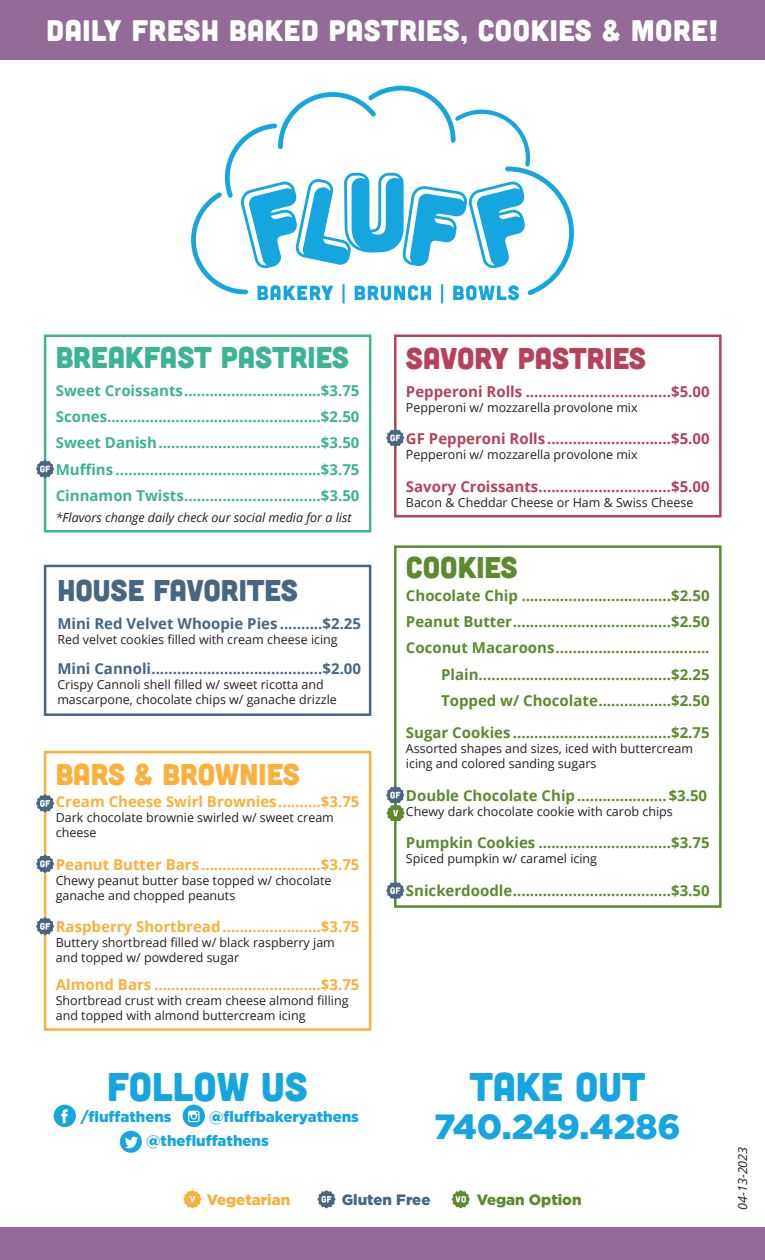
<style>
.page{position:relative;width:765px;height:1260px;background:#fff}
.page>*{position:absolute;margin:0;border:0;box-sizing:border-box;transform-origin:0 0}
.t1{font:40px "Cubano";color:#16a6df}
.t2{font:900 35px "Gotham";color:#16a6df}
.t3{font:30px "Cubano";color:#3bb394}
.t4{font:30px "Cubano";color:#b54259}
.t5{font:30px "Cubano";color:#476682}
.t6{font:30px "Cubano";color:#fab03b}
.t7{font:30px "Cubano";color:#5c8a2e}
.t8{font:29.75px "Cubano";letter-spacing:.02em;color:#fff}
.t9{font:700 15px "Open Sans";color:#5c8a2e}
.t10{font:700 15px "Open Sans";color:#3bb394}
.t11{font:700 15px "Open Sans";color:#fab03b}
.t12{font:700 15px "Open Sans";color:#b54259}
.t13{font:700 15px "Open Sans";color:#476682}
.t14{font:900 15px/23.8px "Gotham";color:#16a6df}
.t15{font:900 15px "Gotham";color:#5c8a2e}
.t16{font:900 15px "Gotham";color:#fab03b}
.t17{font:900 15px "Gotham";color:#476682}
.t18{font:12.5px/15px "Open Sans";color:#231f20}
.t19{font:italic 12.5px "Open Sans";color:#231f20}
</style>
<div class="page">
<div style="left:0;top:0;width:765px;height:60px;background:#946a98"></div>
<div style="left:0;top:1228px;width:765px;height:32px;background:#946a98"></div>
<div style="left:44px;top:751px;width:327px;height:280px;border:2px solid #fab03b"></div>
<svg style="left:36px;top:917px;width:18px;height:18px"></svg>
<svg style="left:36px;top:855px;width:18px;height:18px"></svg>
<svg style="left:36px;top:794px;width:18px;height:18px"></svg>
<div style="left:44px;top:334px;width:327px;height:198px;border:2px solid #3bb394"></div>
<svg style="left:36px;top:460px;width:18px;height:18px"></svg>
<div style="left:394px;top:545px;width:328px;height:363px;border:2px solid #5c8a2e"></div>
<svg style="left:386px;top:882px;width:18px;height:18px"></svg>
<svg style="left:386px;top:786px;width:19px;height:36px"></svg>
<svg style="left:452px;top:1190px;width:18px;height:18px"></svg>
<svg style="left:318px;top:1190px;width:18px;height:18px"></svg>
<svg style="left:183px;top:1190px;width:18px;height:18px"></svg>
<hr style="left:343px;top:284px;width:2px;height:20px;background:#16a6df">
<hr style="left:441px;top:284px;width:2px;height:20px;background:#16a6df">
<svg style="left:191px;top:86px;width:383px;height:214px"></svg>
<div style="left:394px;top:334px;width:328px;height:184px;border:2px solid #b54259"></div>
<svg style="left:386px;top:429px;width:18px;height:18px"></svg>
<div style="left:44px;top:565px;width:327px;height:151px;border:2px solid #476682"></div>
<div style="left:183px;top:1105px;width:22px;height:22px;background:#16a6df;border-radius:50%"></div>
<svg style="left:188px;top:1111px;width:12px;height:11px"></svg>
<div style="left:54px;top:1105px;width:22px;height:22px;background:#16a6df;border-radius:50%"></div>
<svg style="left:61px;top:1109px;width:7px;height:14px"></svg>
<div style="left:120px;top:1131px;width:22px;height:22px;background:#16a6df;border-radius:50%"></div>
<svg style="left:125px;top:1137px;width:13px;height:11px"></svg>
<p class="t8" style="left:47px;top:12px;width:673px">DAILY FRESH BAKED PASTRIES, COOKIES &amp; MORE!</p>
<p class="t3" style="left:56px;top:338px;width:295px">BREAKFAST PASTRIES</p>
<p class="t10" style="left:56px;top:380px;width:305px">Sweet Croissants................................$3.75</p>
<p class="t10" style="left:56px;top:406px;width:305px">Scones..................................................$2.50</p>
<p class="t10" style="left:56px;top:432px;width:305px">Sweet Danish......................................$3.50</p>
<p class="t10" style="left:56px;top:458px;width:305px">Muffins ................................................$3.75</p>
<p class="t10" style="left:56px;top:485px;width:305px">Cinnamon Twists................................$3.50</p>
<p class="t19" style="left:56px;top:509px;width:297px">*Flavors change daily check our social media for a list</p>
<p class="t5" style="left:57px;top:572px;width:242px">HOUSE FAVORITES</p>
<p class="t13" style="left:57px;top:613px;width:305px">Mini Red Velvet Whoopie Pies ..........$2.25</p>
<p class="t18" style="left:57px;top:631px;width:282px">Red velvet cookies filled with cream cheese icing</p>
<p class="t13" style="left:57px;top:658px;width:305px">Mini Cannoli........................................$2.00</p>
<p class="t18" style="left:57px;top:677px;width:281px">Crispy Cannoli shell filled w/ sweet ricotta and mascarpone, chocolate chips w/ ganache drizzle</p>
<p class="t6" style="left:56px;top:755px;width:246px">BARS &amp; BROWNIES</p>
<p class="t11" style="left:56px;top:791px;width:305px">Cream Cheese Swirl Brownies..........$3.75</p>
<p class="t18" style="left:56px;top:810px;width:280px">Dark chocolate brownie swirled w/ sweet cream cheese</p>
<p class="t11" style="left:56px;top:854px;width:305px">Peanut Butter Bars ............................$3.75</p>
<p class="t18" style="left:56px;top:872px;width:277px">Chewy peanut butter base topped w/ chocolate ganache and chopped peanuts</p>
<p class="t11" style="left:56px;top:916px;width:305px">Raspberry Shortbread.......................$3.75</p>
<p class="t18" style="left:56px;top:935px;width:281px">Buttery shortbread filled w/ black raspberry jam and topped w/ powdered sugar</p>
<p class="t11" style="left:56px;top:974px;width:305px">Almond Bars .......................................$3.75</p>
<p class="t18" style="left:56px;top:992px;width:294px">Shortbread crust with cream cheese almond filling and topped with almond buttercream icing</p>
<p class="t1" style="left:107px;top:1061px;width:202px">FOLLOW US</p>
<p class="t14" style="left:81px;top:1104px;width:92px">/fluffathens</p>
<p class="t14" style="left:146px;top:1104px;width:214px;text-indent:63px">@fluffbakeryathens @thefluffathens</p>
<p class="t4" style="left:406px;top:340px;width:242px">SAVORY PASTRIES</p>
<p class="t12" style="left:406px;top:381px;width:305px">Pepperoni Rolls ..................................$5.00</p>
<p class="t18" style="left:406px;top:400px;width:233px">Pepperoni w/ mozzarella provolone mix</p>
<p class="t12" style="left:406px;top:428px;width:305px">GF Pepperoni Rolls.............................$5.00</p>
<p class="t18" style="left:406px;top:447px;width:233px">Pepperoni w/ mozzarella provolone mix</p>
<p class="t12" style="left:406px;top:476px;width:305px">Savory Croissants...............................$5.00</p>
<p class="t18" style="left:406px;top:495px;width:289px">Bacon &amp; Cheddar Cheese or Ham &amp; Swiss Cheese</p>
<p class="t7" style="left:406px;top:549px;width:113px">COOKIES</p>
<p class="t9" style="left:406px;top:585px;width:305px">Chocolate Chip ...................................$2.50</p>
<p class="t9" style="left:406px;top:611px;width:305px">Peanut Butter.....................................$2.50</p>
<p class="t9" style="left:406px;top:637px;width:305px">Coconut Macaroons....................................</p>
<p class="t9" style="left:441px;top:664px;width:270px">Plain.............................................$2.25</p>
<p class="t9" style="left:441px;top:690px;width:270px">Topped w/ Chocolate.................$2.50</p>
<p class="t9" style="left:406px;top:722px;width:305px">Sugar Cookies .....................................$2.75</p>
<p class="t18" style="left:406px;top:741px;width:289px">Assorted shapes and sizes, iced with buttercream icing and colored sanding sugars</p>
<p class="t9" style="left:406px;top:785px;width:303px">Double Chocolate Chip.....................$3.50</p>
<p class="t18" style="left:406px;top:804px;width:268px">Chewy dark chocolate cookie with carob chips</p>
<p class="t9" style="left:406px;top:832px;width:305px">Pumpkin Cookies ...............................$3.75</p>
<p class="t18" style="left:406px;top:851px;width:193px">Spiced pumpkin w/ caramel icing</p>
<p class="t9" style="left:406px;top:880px;width:305px">Snickerdoodle.....................................$3.50</p>
<p class="t1" style="left:469px;top:1061px;width:178px">TAKE OUT</p>
<p class="t2" style="left:434px;top:1107px;width:248px">740.249.4286</p>
<p class="t16" style="left:207px;top:1191px;width:85px">Vegetarian</p>
<p class="t17" style="left:342px;top:1191px;width:90px">Gluten Free</p>
<p class="t15" style="left:477px;top:1191px;width:106px">Vegan Option</p>
<p class="t19" style="left:734px;top:1210px;width:64px;rotate:-90deg">04-13-2023</p>
</div>
